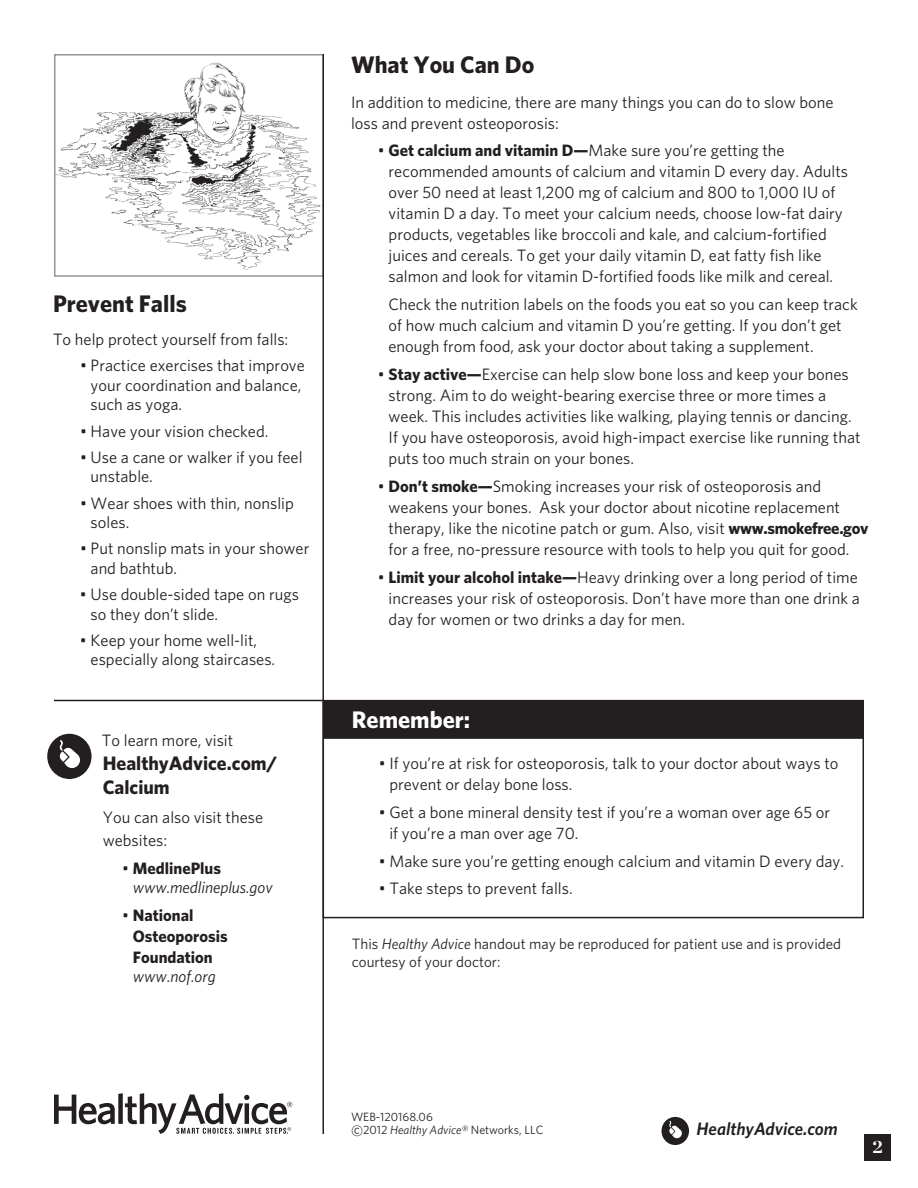
<style>
.page{position:relative;width:918px;height:1188px;background:#fff}
.page>*{position:absolute;margin:0;border:0;box-sizing:border-box;transform-origin:0 0}
.t1{font:700 24px "Whitney";color:#231f20}
.t2{font:700 24px "Whitney";color:#fff}
.t3{font:700 19.5px/24px "Whitney";color:#231f20}
.t4{font:italic 600 18px "Whitney";color:#231f20}
.t5{font:700 18px "Chronicle Display";color:#fff}
.t6{font:16.5px/21px "Whitney";color:#231f20}
.t7{font:italic 16.5px/19.5px "Whitney";letter-spacing:-.005em;color:#231f20}
.t8{font:700 16.5px/21px "Whitney";color:#231f20}
.t9{font:15px/18px "Whitney";color:#231f20}
.t10{font:12px/13.5px "Whitney";color:#231f20}
.s1{font-style:normal}
.s2{font-weight:700;font-style:normal}
.s3{font-weight:400}
.s4{font-weight:700}
.s5{font-style:italic}
.s6{font-size:15px}
</style>
<div class="page">
<img style="left:58px;top:62px;width:263px;height:208px">
<div style="left:54px;top:54px;width:270px;height:223px;border:2px solid #939598"></div>
<hr style="left:322px;top:54px;width:2px;height:1080px;background:#231f20">
<hr style="left:54px;top:700px;width:269px;height:1px;background:#231f20">
<div style="left:47px;top:734px;width:45px;height:45px;background:#231f20;border-radius:50%"></div>
<svg style="left:60px;top:740px;width:20px;height:28px"></svg>
<div style="left:864px;top:1134px;width:27px;height:27px;background:#231f20"></div>
<div style="left:662px;top:1117px;width:27px;height:28px;background:#231f20;border-radius:50%"></div>
<svg style="left:669px;top:1121px;width:13px;height:17px"></svg>
<svg style="left:54px;top:1093px;width:238px;height:41px"></svg>
<div style="left:324px;top:701px;width:539px;height:37px;background:#231f20"></div>
<div style="left:323px;top:700px;width:541px;height:39px;border:2px solid #231f20"></div>
<div style="left:323px;top:701px;width:541px;height:217px;border:2px solid #231f20"></div>
<h1 class="t1" style="left:53px;top:288px;width:135px">Prevent Falls</h1>
<p class="t6" style="left:53px;top:328px;width:237px">To help protect yourself from falls:</p>
<p class="t6" style="left:91px;top:355px;width:216px;line-height:19.5px;text-indent:-11px">• Practice exercises that improve your coordination and balance, such as yoga.</p>
<p class="t6" style="left:80px;top:420px;width:190px">• Have your vision checked.</p>
<p class="t6" style="left:91px;top:447px;width:213px;line-height:19.5px;text-indent:-11px">• Use a cane or walker if you feel unstable.</p>
<p class="t6" style="left:91px;top:493px;width:205px;line-height:19.5px;text-indent:-11px">• Wear shoes with thin, nonslip soles.</p>
<p class="t6" style="left:91px;top:538px;width:220px;line-height:19.5px;text-indent:-11px">• Put nonslip mats in your shower and bathtub.</p>
<p class="t6" style="left:91px;top:584px;width:210px;line-height:19.5px;text-indent:-11px">• Use double-sided tape on rugs so they don’t slide.</p>
<p class="t6" style="left:91px;top:630px;width:186px;line-height:19.5px;text-indent:-11px">• Keep your home well-lit, especially along staircases.</p>
<p class="t6" style="left:102px;top:729px;width:133px">To learn more, visit</p>
<p class="t3" style="left:103px;top:751px;width:176px">HealthyAdvice.com/<br>Calcium</p>
<p class="t6" style="left:103px;top:806px;width:162px;line-height:22.5px">You can also visit these websites:</p>
<p class="t7" style="left:133px;top:858px;width:141px;text-indent:-11px"><span class="s1">•</span> <span class="s2">MedlinePlus </span>www.medlineplus.gov</p>
<p class="t8" style="left:133px;top:904px;width:97px;text-indent:-11px"><span class="s3">•</span> National<br>Osteoporosis<br>Foundation</p>
<p class="t7" style="left:133px;top:966px;width:84px">www.nof.org</p>
<h1 class="t1" style="left:351px;top:49px;width:185px">What You Can Do</h1>
<p class="t6" style="left:351px;top:91px;width:484px">In addition to medicine, there are many things you can do to slow bone loss and prevent osteoporosis:</p>
<p class="t6" style="left:389px;top:140px;width:461px;text-indent:-11px">• <span class="s4">Get calcium and vitamin D—</span>Make sure you’re getting the recommended amounts of calcium and vitamin D every day. Adults over 50 need at least 1,200 mg of calcium and 800 to 1,000 IU of vitamin D a day. To meet your calcium needs, choose low-fat dairy products, vegetables like broccoli and kale, and calcium-fortified juices and cereals. To get your daily vitamin D, eat fatty fish like salmon and look for vitamin D-fortified foods like milk and cereal.</p>
<p class="t6" style="left:389px;top:294px;width:471px">Check the nutrition labels on the foods you eat so you can keep track of how much calcium and vitamin D you’re getting. If you don’t get enough from food, ask your doctor about taking a supplement.</p>
<p class="t6" style="left:389px;top:363px;width:473px;text-indent:-11px">• <span class="s4">Stay active—</span>Exercise can help slow bone loss and keep your bones strong. Aim to do weight-bearing exercise three or more times a week. This includes activities like walking, playing tennis or dancing.<br>If you have osteoporosis, avoid high-impact exercise like running that puts too much strain on your bones.</p>
<p class="t6" style="left:389px;top:475px;width:481px;text-indent:-11px">• <span class="s4">Don’t smoke—</span>Smoking increases your risk of osteoporosis and weakens your bones. Ask your doctor about nicotine replacement therapy, like the nicotine patch or gum. Also, visit <span class="s4">www.smokefree.gov </span>for a free, no-pressure resource with tools to help you quit for good.</p>
<p class="t6" style="left:389px;top:566px;width:473px;text-indent:-11px">• <span class="s4">Limit your alcohol intake—</span>Heavy drinking over a long period of time increases your risk of osteoporosis. Don’t have more than one drink a day for women or two drinks a day for men.</p>
<h1 class="t2" style="left:352px;top:703px;width:120px">Remember:</h1>
<p class="t6" style="left:389px;top:752px;width:451px;text-indent:-11px">• If you’re at risk for osteoporosis, talk to your doctor about ways to prevent or delay bone loss.</p>
<p class="t6" style="left:389px;top:801px;width:442px;text-indent:-11px">• Get a bone mineral density test if you’re a woman over age 65 or if you’re a man over age 70.</p>
<p class="t6" style="left:379px;top:850px;width:467px">• Make sure you’re getting enough calcium and vitamin D every day.</p>
<p class="t6" style="left:379px;top:878px;width:195px">• Take steps to prevent falls.</p>
<p class="t9" style="left:352px;top:934px;width:491px">This <span class="s5">Healthy Advice</span> handout may be reproduced for patient use and is provided courtesy of your doctor:</p>
<p class="t10" style="left:351px;top:1110px;width:194px">WEB-120168.06<br><span class="s6">©</span>2012 <span class="s5">Healthy Advice®</span> Networks, LLC</p>
<p class="t4" style="left:697px;top:1117px;width:143px">HealthyAdvice.com</p>
<p class="t5" style="left:872px;top:1132px;width:12px">2</p>
</div>
